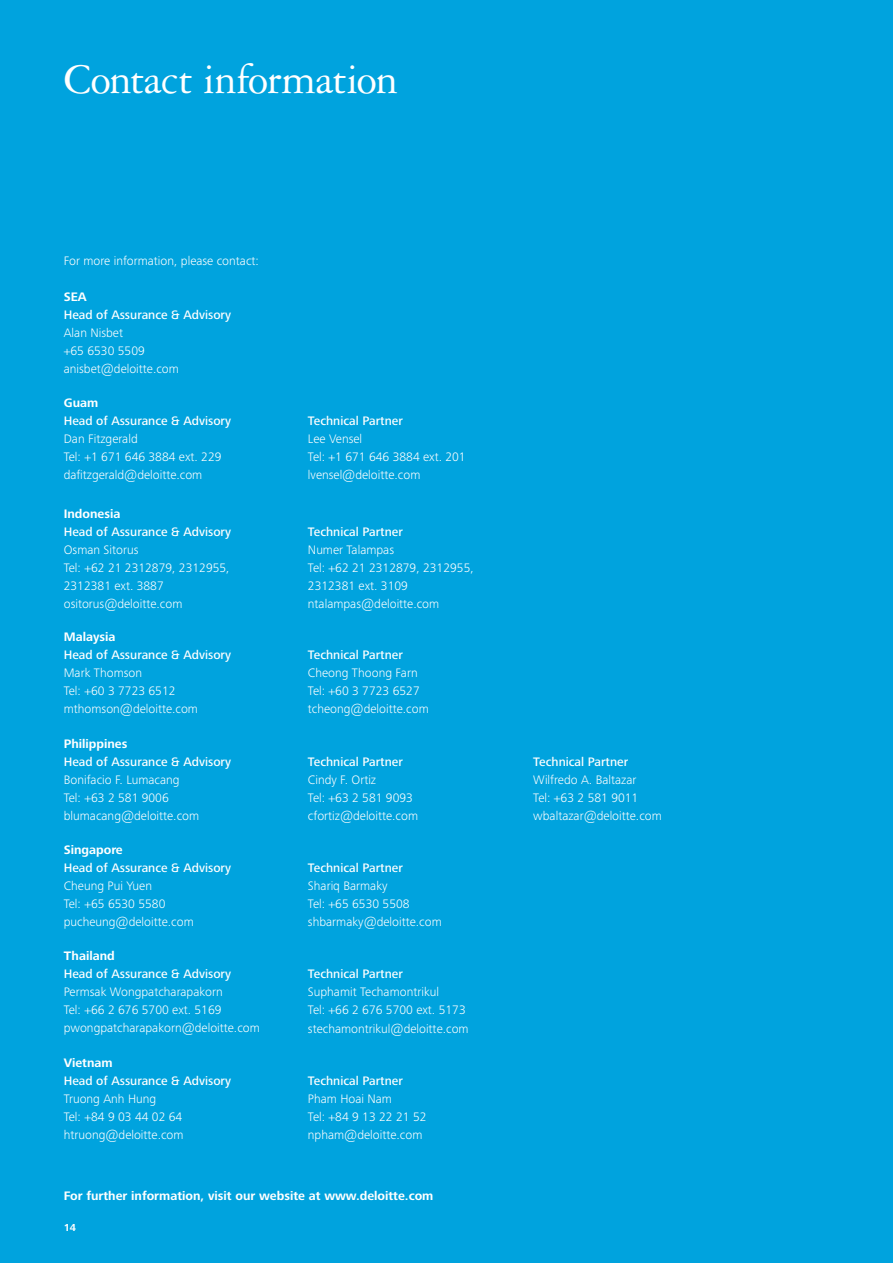
<style>
.page{position:relative;width:893px;height:1263px;background:#00a3de}
.page>*{position:absolute;margin:0;border:0;box-sizing:border-box;transform-origin:0 0}
.t1{font:45px "Garamond 3 LT Std";letter-spacing:-.02em;color:#fff}
.t2{font:300 12.75px/18px "Frutiger Next Pro";color:#fff}
.t3{font:500 12.75px "Frutiger Next Pro";color:#fff}
.t4{font:700 12.75px "Frutiger Next Pro";color:#fff}
.t5{font:700 10.5px "Frutiger Next Pro";color:#fff}
</style>
<div class="page">
<h1 class="t1" style="left:64px;top:55px;width:336px">Contact information</h1>
<p class="t2" style="left:64px;top:252px;width:197px">For more information, please contact:</p>
<p class="t4" style="left:64px;top:289px;width:25px">SEA</p>
<p class="t3" style="left:64px;top:307px;width:169px">Head of Assurance &amp; Advisory</p>
<p class="t2" style="left:64px;top:323px;width:117px">Alan Nisbet<br>+65 6530 5509 anisbet@deloitte.com</p>
<p class="t4" style="left:64px;top:395px;width:36px">Guam</p>
<p class="t3" style="left:64px;top:413px;width:169px">Head of Assurance &amp; Advisory</p>
<p class="t2" style="left:64px;top:430px;width:159px">Dan Fitzgerald<br>Tel: +1 671 646 3884 ext. 229 dafitzgerald@deloitte.com</p>
<p class="t4" style="left:64px;top:507px;width:58px">Indonesia</p>
<p class="t3" style="left:64px;top:525px;width:169px">Head of Assurance &amp; Advisory</p>
<p class="t2" style="left:64px;top:541px;width:167px">Osman Sitorus<br>Tel: +62 21 2312879, 2312955,<br>2312381 ext. 3887 ositorus@deloitte.com</p>
<p class="t4" style="left:64px;top:630px;width:53px">Malaysia</p>
<p class="t3" style="left:64px;top:648px;width:169px">Head of Assurance &amp; Advisory</p>
<p class="t2" style="left:64px;top:664px;width:136px">Mark Thomson<br>Tel: +60 3 7723 6512 mthomson@deloitte.com</p>
<p class="t4" style="left:64px;top:736px;width:65px">Philippines</p>
<p class="t3" style="left:64px;top:754px;width:169px">Head of Assurance &amp; Advisory</p>
<p class="t2" style="left:64px;top:770px;width:137px">Bonifacio F. Lumacang<br>Tel: +63 2 581 9006 blumacang@deloitte.com</p>
<p class="t4" style="left:64px;top:842px;width:60px">Singapore</p>
<p class="t3" style="left:64px;top:860px;width:169px">Head of Assurance &amp; Advisory</p>
<p class="t2" style="left:64px;top:877px;width:131px">Cheung Pui Yuen<br>Tel: +65 6530 5580 pucheung@deloitte.com</p>
<p class="t4" style="left:64px;top:949px;width:52px">Thailand</p>
<p class="t3" style="left:64px;top:967px;width:169px">Head of Assurance &amp; Advisory</p>
<p class="t2" style="left:64px;top:983px;width:198px">Permsak Wongpatcharapakorn<br>Tel: +66 2 676 5700 ext. 5169 pwongpatcharapakorn@deloitte.com</p>
<p class="t4" style="left:64px;top:1055px;width:50px">Vietnam</p>
<p class="t3" style="left:64px;top:1073px;width:169px">Head of Assurance &amp; Advisory</p>
<p class="t2" style="left:64px;top:1089px;width:121px">Truong Anh Hung<br>Tel: +84 9 03 44 02 64 htruong@deloitte.com</p>
<p class="t3" style="left:308px;top:413px;width:96px">Technical Partner</p>
<p class="t2" style="left:308px;top:430px;width:159px">Lee Vensel<br>Tel: +1 671 646 3884 ext. 201 lvensel@deloitte.com</p>
<p class="t3" style="left:308px;top:525px;width:96px">Technical Partner</p>
<p class="t2" style="left:308px;top:541px;width:167px">Numer Talampas<br>Tel: +62 21 2312879, 2312955,<br>2312381 ext. 3109 ntalampas@deloitte.com</p>
<p class="t3" style="left:308px;top:648px;width:96px">Technical Partner</p>
<p class="t2" style="left:308px;top:664px;width:122px">Cheong Thoong Farn<br>Tel: +60 3 7723 6527 tcheong@deloitte.com</p>
<p class="t3" style="left:308px;top:754px;width:96px">Technical Partner</p>
<p class="t2" style="left:308px;top:770px;width:112px">Cindy F. Ortiz<br>Tel: +63 2 581 9093 cfortiz@deloitte.com</p>
<p class="t3" style="left:308px;top:860px;width:96px">Technical Partner</p>
<p class="t2" style="left:308px;top:877px;width:135px">Shariq Barmaky<br>Tel: +65 6530 5508 shbarmaky@deloitte.com</p>
<p class="t3" style="left:308px;top:967px;width:96px">Technical Partner</p>
<p class="t2" style="left:308px;top:983px;width:162px">Suphamit Techamontrikul<br>Tel: +66 2 676 5700 ext. 5173 stechamontrikul@deloitte.com</p>
<p class="t3" style="left:308px;top:1073px;width:96px">Technical Partner</p>
<p class="t2" style="left:308px;top:1089px;width:120px">Pham Hoai Nam<br>Tel: +84 9 13 22 21 52 npham@deloitte.com</p>
<p class="t4" style="left:64px;top:1189px;width:371px">For further information, visit our website at www.deloitte.com</p>
<p class="t5" style="left:64px;top:1221px;width:14px">14</p>
<p class="t3" style="left:533px;top:754px;width:96px">Technical Partner</p>
<p class="t2" style="left:533px;top:770px;width:130px">Wilfredo A. Baltazar<br>Tel: +63 2 581 9011 wbaltazar@deloitte.com</p>
</div>
